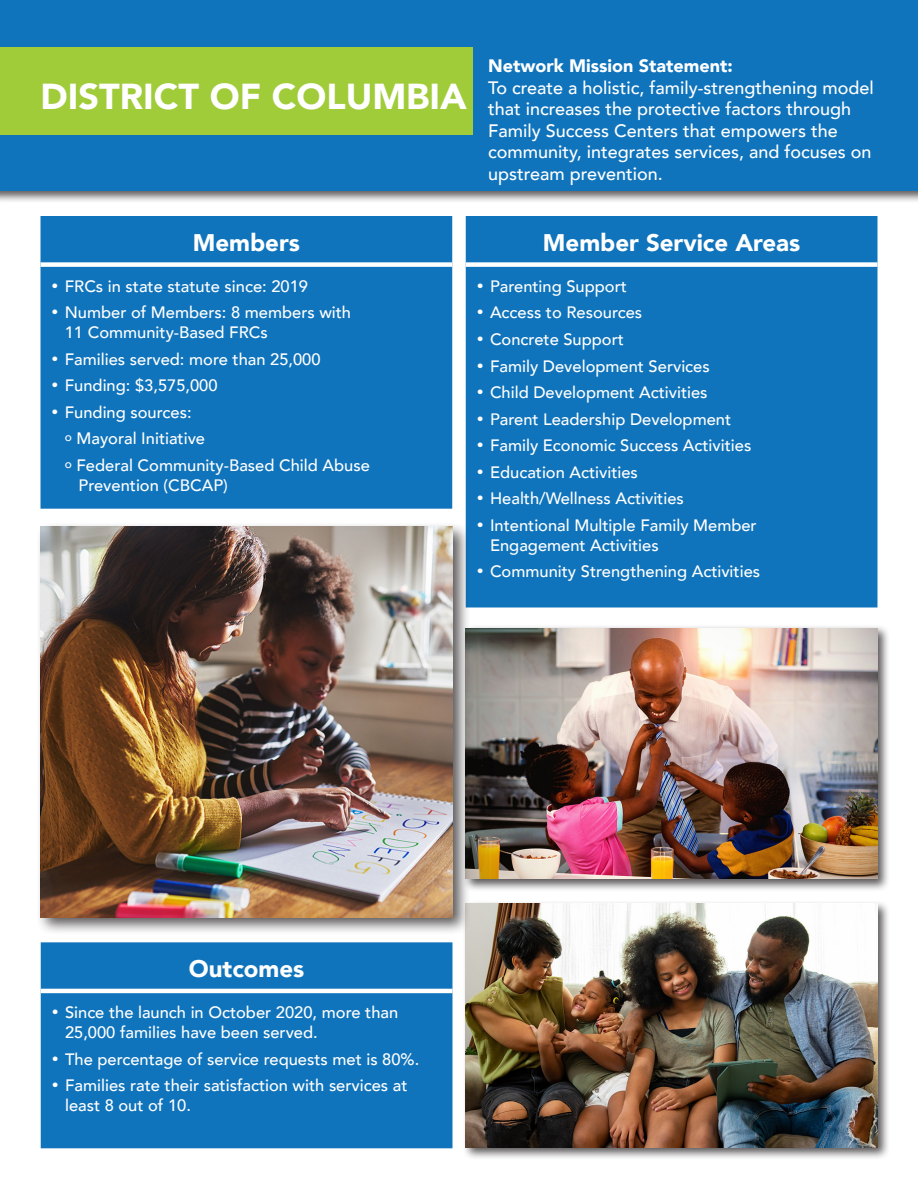
<style>
.page{position:relative;width:918px;height:1188px;background:#fff}
.page>*{position:absolute;margin:0;border:0;box-sizing:border-box;transform-origin:0 0}
.t1{font:900 36px "Avenir";color:#fff}
.t2{font:900 24px "Avenir";color:#fff}
.Mission_white_text{font:500 18px/21.6px "Avenir";color:#fff}
.Bullete_black_USE{font:500 16.5px/19.8px "Avenir";color:#fff}
.s1{font-weight:900}
</style>
<div class="page">
<div style="left:0;top:0;width:918px;height:203px;background:#231f20;opacity:.75"></div>
<div style="left:0;top:0;width:918px;height:190px;background:#1074bc"></div>
<div style="left:0;top:48px;width:473px;height:87px;background:#a1cc3a"></div>
<div style="left:40px;top:216px;width:412px;height:293px;background:#1074bc"></div>
<div style="left:40px;top:262px;width:412px;height:5px;background:#fff"></div>
<div style="left:41px;top:942px;width:411px;height:206px;background:#1074bc"></div>
<hr style="left:41px;top:989px;width:411px;height:4px;background:#fff">
<div style="left:466px;top:216px;width:412px;height:392px;background:#1074bc"></div>
<div style="left:466px;top:262px;width:412px;height:5px;background:#fff"></div>
<div style="left:462px;top:625px;width:428px;height:267px;background:#231f20;opacity:.75"></div>
<img style="left:470px;top:628px;width:408px;height:251px">
<div style="left:462px;top:900px;width:428px;height:261px;background:#231f20;opacity:.75"></div>
<img style="left:466px;top:903px;width:412px;height:245px">
<div style="left:35px;top:521px;width:435px;height:414px;background:#231f20;opacity:.75"></div>
<img style="left:40px;top:526px;width:412px;height:391px">
<p class="t1" style="left:40px;top:66px;width:428px">DISTRICT OF COLUMBIA</p>
<p class="Mission_white_text" style="left:488px;top:54px;width:387px"><span class="s1">Network Mission Statement:<br></span>To create a holistic, family-strengthening model that increases the protective factors through Family Success Centers that empowers the community, integrates services, and focuses on upstream prevention.</p>
<p class="t2" style="left:193px;top:222px;width:109px">Members</p>
<p class="Bullete_black_USE" style="left:51px;top:275px;width:258px">• FRCs in state statute since: 2019</p>
<p class="Bullete_black_USE" style="left:65px;top:302px;width:288px;text-indent:-14px">• Number of Members: 8 members with<br>11 Community-Based FRCs</p>
<p class="Bullete_black_USE" style="left:51px;top:348px;width:271px">• Families served: more than 25,000</p>
<p class="Bullete_black_USE" style="left:51px;top:375px;width:168px">• Funding: $3,575,000</p>
<p class="Bullete_black_USE" style="left:51px;top:401px;width:142px">• Funding sources:</p>
<p class="Bullete_black_USE" style="left:65px;top:428px;width:142px"><sup>o</sup> Mayoral Initiative</p>
<p class="Bullete_black_USE" style="left:79px;top:454px;width:293px;text-indent:-14px"><sup>o</sup> Federal Community-Based Child Abuse<br>Prevention (CBCAP)</p>
<p class="t2" style="left:543px;top:222px;width:259px">Member Service Areas</p>
<p class="Bullete_black_USE" style="left:477px;top:275px;width:152px">• Parenting Support</p>
<p class="Bullete_black_USE" style="left:477px;top:302px;width:167px">• Access to Resources</p>
<p class="Bullete_black_USE" style="left:477px;top:328px;width:149px">• Concrete Support</p>
<p class="Bullete_black_USE" style="left:477px;top:355px;width:235px">• Family Development Services</p>
<p class="Bullete_black_USE" style="left:477px;top:382px;width:233px">• Child Development Activities</p>
<p class="Bullete_black_USE" style="left:477px;top:408px;width:256px">• Parent Leadership Development</p>
<p class="Bullete_black_USE" style="left:477px;top:435px;width:276px">• Family Economic Success Activities</p>
<p class="Bullete_black_USE" style="left:477px;top:461px;width:163px">• Education Activities</p>
<p class="Bullete_black_USE" style="left:477px;top:488px;width:209px">• Health/Wellness Activities</p>
<p class="Bullete_black_USE" style="left:490px;top:514px;width:268px;text-indent:-14px">• Intentional Multiple Family Member<br>Engagement Activities</p>
<p class="Bullete_black_USE" style="left:477px;top:561px;width:285px">• Community Strengthening Activities</p>
<p class="t2" style="left:189px;top:948px;width:117px">Outcomes</p>
<p class="Bullete_black_USE" style="left:65px;top:1002px;width:335px;text-indent:-14px">• Since the launch in October 2020, more than<br>25,000 families have been served.</p>
<p class="Bullete_black_USE" style="left:52px;top:1048px;width:369px">• The percentage of service requests met is 80%.</p>
<p class="Bullete_black_USE" style="left:65px;top:1075px;width:344px;text-indent:-14px">• Families rate their satisfaction with services at least 8 out of 10.</p>
</div>
